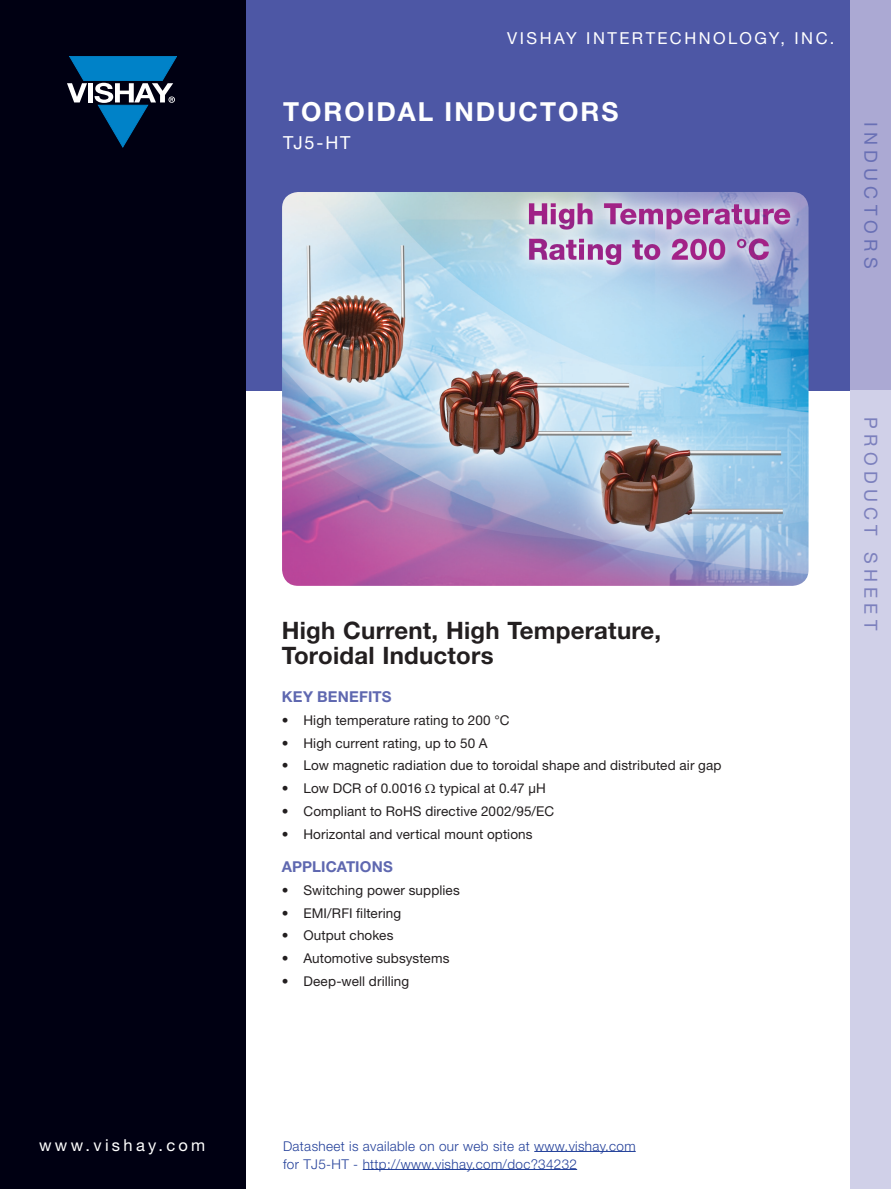
<style>
.page{position:relative;width:891px;height:1189px;background:#fff}
.page>*{position:absolute;margin:0;border:0;box-sizing:border-box;transform-origin:0 0}
.PT_F_Header{font:700 26.25px "Helvetica Neue LT Std";letter-spacing:.075em;color:#fff}
.PT_F_Title{font:700 24px/25.5px "Helvetica Neue LT Std";letter-spacing:.01em;color:#231f20}
.F_Sidebar_LitType{font:18px "Helvetica Neue LT Std";letter-spacing:.295em;color:#7c80bd}
.F_Sidebar_ProductGro{font:18px "Helvetica Neue LT Std";letter-spacing:.295em;color:#6970b5}
.PT_F_SubHead{font:18px "Helvetica Neue LT Std";color:#fff}
.STD_CorpName_New{font:16.5px "Helvetica Neue LT Std";letter-spacing:.15em;color:#fff}
.Website{font:16.5px "Helvetica Neue LT Std";letter-spacing:.2em;color:#fff}
.PT_F_SectionName{font:700 15px "Helvetica Neue LT Std";letter-spacing:.01em;color:#5f68b0}
.PT_F_Bullet{font:13.5px "Helvetica Neue LT Std";letter-spacing:.01em;color:#231f20}
.PT_F_BottomInfo{font:300 13.5px "Helvetica Neue LT Std";letter-spacing:.025em;color:#223f99}
</style>
<div class="page">
<hr style="left:534px;top:1150px;width:102px;height:1px;background:#223f99">
<hr style="left:363px;top:1168px;width:214px;height:1px;background:#223f99">
<div style="left:244px;top:0;width:647px;height:390px;background:#4d57a5"></div>
<div style="left:850px;top:0;width:41px;height:390px;background:#aba9d3"></div>
<div style="left:850px;top:390px;width:41px;height:798px;background:#d0d0e8"></div>
<div style="left:0;top:0;width:245px;height:1188px;background:#000012"></div>
<svg style="left:67px;top:56px;width:110px;height:91px"></svg>
<img style="left:282px;top:192px;width:527px;height:393px">
<p class="Website" style="left:39px;top:1134px;width:168px">www.vishay.com</p>
<p class="STD_CorpName_New" style="left:507px;top:28px;width:329px">VISHAY INTERTECHNOLOGY, INC.</p>
<p class="PT_F_Header" style="left:283px;top:96px;width:337px">TOROIDAL INDUCTORS</p>
<p class="PT_F_SubHead" style="left:283px;top:131px;width:69px">TJ5-HT</p>
<p class="F_Sidebar_ProductGro" style="left:882px;top:122px;width:148px;rotate:90deg">INDUCTORS</p>
<p class="PT_F_Title" style="left:282px;top:616px;width:381px">High Current, High Temperature,<br>Toroidal Inductors</p>
<p class="PT_F_SectionName" style="left:282px;top:687px;width:111px">KEY BENEFITS</p>
<p class="PT_F_Bullet" style="left:282px;top:711px;width:229px">• High temperature rating to 200 °C</p>
<p class="PT_F_Bullet" style="left:282px;top:734px;width:207px">• High current rating, up to 50 A</p>
<p class="PT_F_Bullet" style="left:282px;top:757px;width:441px">• Low magnetic radiation due to toroidal shape and distributed air gap</p>
<p class="PT_F_Bullet" style="left:282px;top:780px;width:141px">• Low DCR of 0.0016</p>
<p class="PT_F_Bullet" style="left:439px;top:780px;width:108px">typical at 0.47 µH</p>
<p class="PT_F_Bullet" style="left:282px;top:802px;width:274px">• Compliant to RoHS directive 2002/95/EC</p>
<p class="PT_F_Bullet" style="left:282px;top:825px;width:252px">• Horizontal and vertical mount options</p>
<p class="PT_F_SectionName" style="left:282px;top:857px;width:112px">APPLICATIONS</p>
<p class="PT_F_Bullet" style="left:282px;top:881px;width:180px">• Switching power supplies</p>
<p class="PT_F_Bullet" style="left:282px;top:904px;width:121px">• EMI/RFI filtering</p>
<p class="PT_F_Bullet" style="left:282px;top:927px;width:113px">• Output chokes</p>
<p class="PT_F_Bullet" style="left:282px;top:950px;width:169px">• Automotive subsystems</p>
<p class="PT_F_Bullet" style="left:282px;top:972px;width:129px">• Deep-well drilling</p>
<p class="F_Sidebar_LitType" style="left:882px;top:417px;width:214px;rotate:90deg">PRODUCT SHEET</p>
<p class="PT_F_BottomInfo" style="left:283px;top:1137px;width:354px">Datasheet is available on our web site at www.vishay.com</p>
<p class="PT_F_BottomInfo" style="left:283px;top:1155px;width:296px">for TJ5-HT - http://www.vishay.com/doc?34232</p>
</div>
